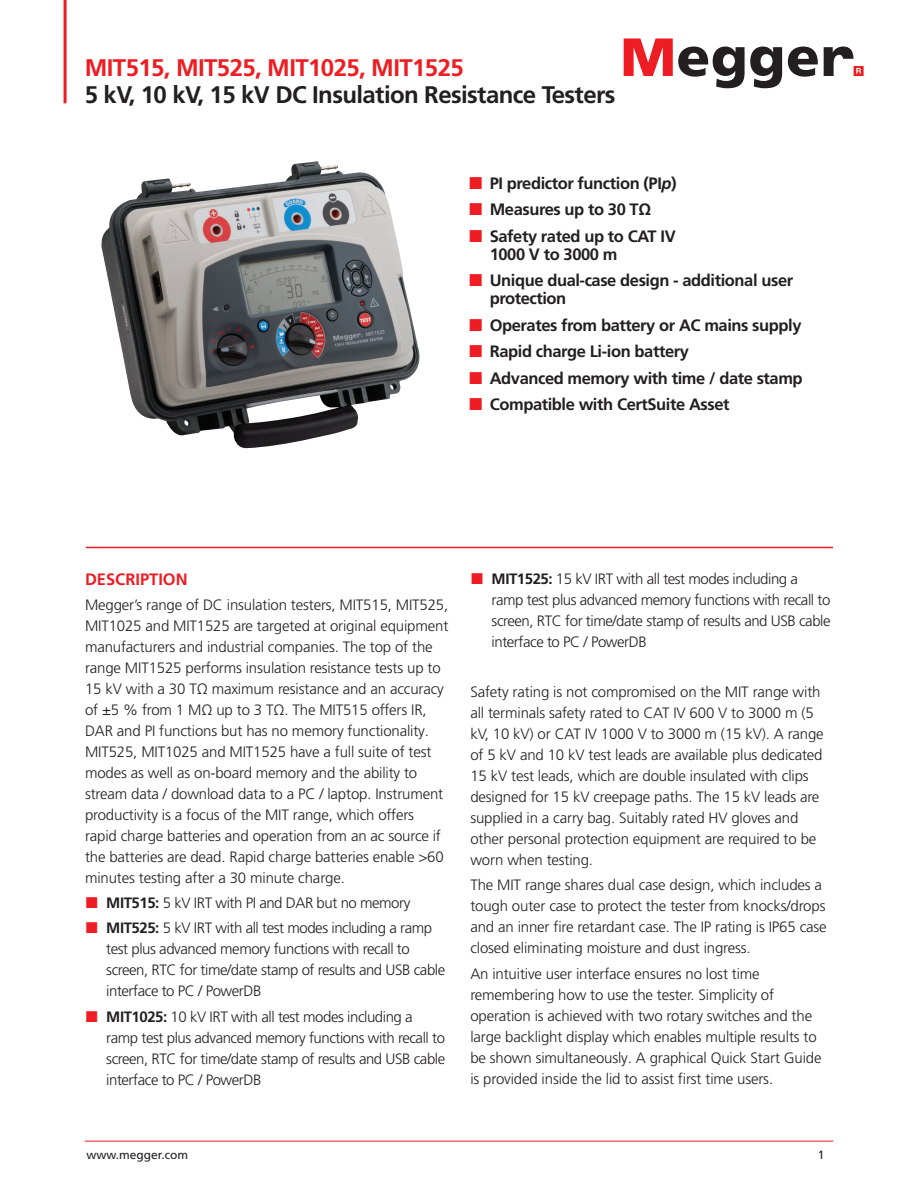
<style>
.page{position:relative;width:918px;height:1188px;background:#fff}
.page>*{position:absolute;margin:0;border:0;box-sizing:border-box;transform-origin:0 0}
.t1{font:700 24px "Frutiger LT Pro";letter-spacing:-.025em;color:#231f20}
.t2{font:700 24px "Frutiger LT Pro";letter-spacing:-.025em;color:#ee1d23}
.t3{font:700 16.5px/26.5px "Frutiger LT Pro";letter-spacing:-.025em;color:#231f20}
.t4{font:700 16.5px "Frutiger LT Pro";color:#ee1d23}
.t5{font:300 15px/21px "Frutiger LT Pro";letter-spacing:-.01em;color:#231f20}
.t6{font:300 15px/21px "Frutiger LT Pro";letter-spacing:-.03em;color:#231f20}
.t7{font:12px "Frutiger LT Pro";color:#231f20}
.s1{font-style:italic}
.s2{font-weight:700}
</style>
<div class="page">
<hr style="left:86px;top:547px;width:747px;height:1px;background:#ee1b2c">
<hr style="left:64px;top:0;width:3px;height:103px;background:#ee1d23">
<hr style="left:85px;top:1141px;width:748px;height:1px;background:#ee1d23">
<svg style="left:624px;top:38px;width:158px;height:50px"></svg>
<svg style="left:788px;top:47px;width:30px;height:30px"></svg>
<svg style="left:824px;top:47px;width:40px;height:29px"></svg>
<img style="left:101px;top:161px;width:319px;height:287px">
<h1 class="t2" style="left:85px;top:54px;width:380px">MIT515, MIT525, MIT1025, MIT1525</h1>
<h1 class="t1" style="left:85px;top:81px;width:532px">5 kV, 10 kV, 15 kV DC Insulation Resistance Testers</h1>
<p class="t3" style="left:490px;top:170px;width:188px">PI predictor function (PI<span class="s1">p</span>)<br>Measures up to 30 TΩ<br>Safety rated up to CAT IV</p>
<p class="t3" style="left:490px;top:241px;width:305px">1000 V to 3000 m<br>Unique dual-case design - additional user</p>
<p class="t3" style="left:490px;top:285px;width:314px">protection<br>Operates from battery or AC mains supply<br>Rapid charge Li-ion battery<br>Advanced memory with time / date stamp<br>Compatible with CertSuite Asset</p>
<p class="t4" style="left:85px;top:569px;width:104px">DESCRIPTION</p>
<p class="t5" style="left:85px;top:594px;width:365px">Megger’s range of DC insulation testers, MIT515, MIT525, MIT1025 and MIT1525 are targeted at original equipment manufacturers and industrial companies. The top of the range MIT1525 performs insulation resistance tests up to 15 kV with a 30 TΩ maximum resistance and an accuracy of ±5 % from 1 MΩ up to 3 TΩ. The MIT515 offers IR, DAR and PI functions but has no memory functionality.<br>MIT525, MIT1025 and MIT1525 have a full suite of test modes as well as on-board memory and the ability to stream data / download data to a PC / laptop. Instrument productivity is a focus of the MIT range, which offers rapid charge batteries and operation from an ac source if the batteries are dead. Rapid charge batteries enable &gt;60 minutes testing after a 30 minute charge.</p>
<p class="t6" style="left:106px;top:891px;width:327px;line-height:25.2px"><span class="s2">MIT515:</span> 5 kV IRT with PI and DAR but no memory<br><span class="s2">MIT525:</span> 5 kV IRT with all test modes including a ramp</p>
<p class="t6" style="left:106px;top:939px;width:341px">test plus advanced memory functions with recall to screen, RTC for time/date stamp of results and USB cable interface to PC / PowerDB</p>
<p class="t6" style="left:106px;top:1006px;width:341px"><span class="s2">MIT1025:</span> 10 kV IRT with all test modes including a ramp test plus advanced memory functions with recall to screen, RTC for time/date stamp of results and USB cable interface to PC / PowerDB</p>
<p class="t6" style="left:492px;top:568px;width:341px"><span class="s2">MIT1525:</span> 15 kV IRT with all test modes including a ramp test plus advanced memory functions with recall to screen, RTC for time/date stamp of results and USB cable interface to PC / PowerDB</p>
<p class="t5" style="left:470px;top:681px;width:355px">Safety rating is not compromised on the MIT range with all terminals safety rated to CAT IV 600 V to 3000 m (5 kV, 10 kV) or CAT IV 1000 V to 3000 m (15 kV). A range of 5 kV and 10 kV test leads are available plus dedicated 15 kV test leads, which are double insulated with clips designed for 15 kV creepage paths. The 15 kV leads are supplied in a carry bag. Suitably rated HV gloves and other personal protection equipment are required to be worn when testing.</p>
<p class="t5" style="left:470px;top:875px;width:358px">The MIT range shares dual case design, which includes a tough outer case to protect the tester from knocks/drops and an inner fire retardant case. The IP rating is IP65 case closed eliminating moisture and dust ingress.</p>
<p class="t5" style="left:470px;top:963px;width:353px">An intuitive user interface ensures no lost time remembering how to use the tester. Simplicity of operation is achieved with two rotary switches and the large backlight display which enables multiple results to be shown simultaneously. A graphical Quick Start Guide is provided inside the lid to assist first time users.</p>
<p class="t7" style="left:87px;top:1148px;width:103px">www.megger.com</p>
<p class="t7" style="left:818px;top:1148px;width:8px">1</p>
</div>
